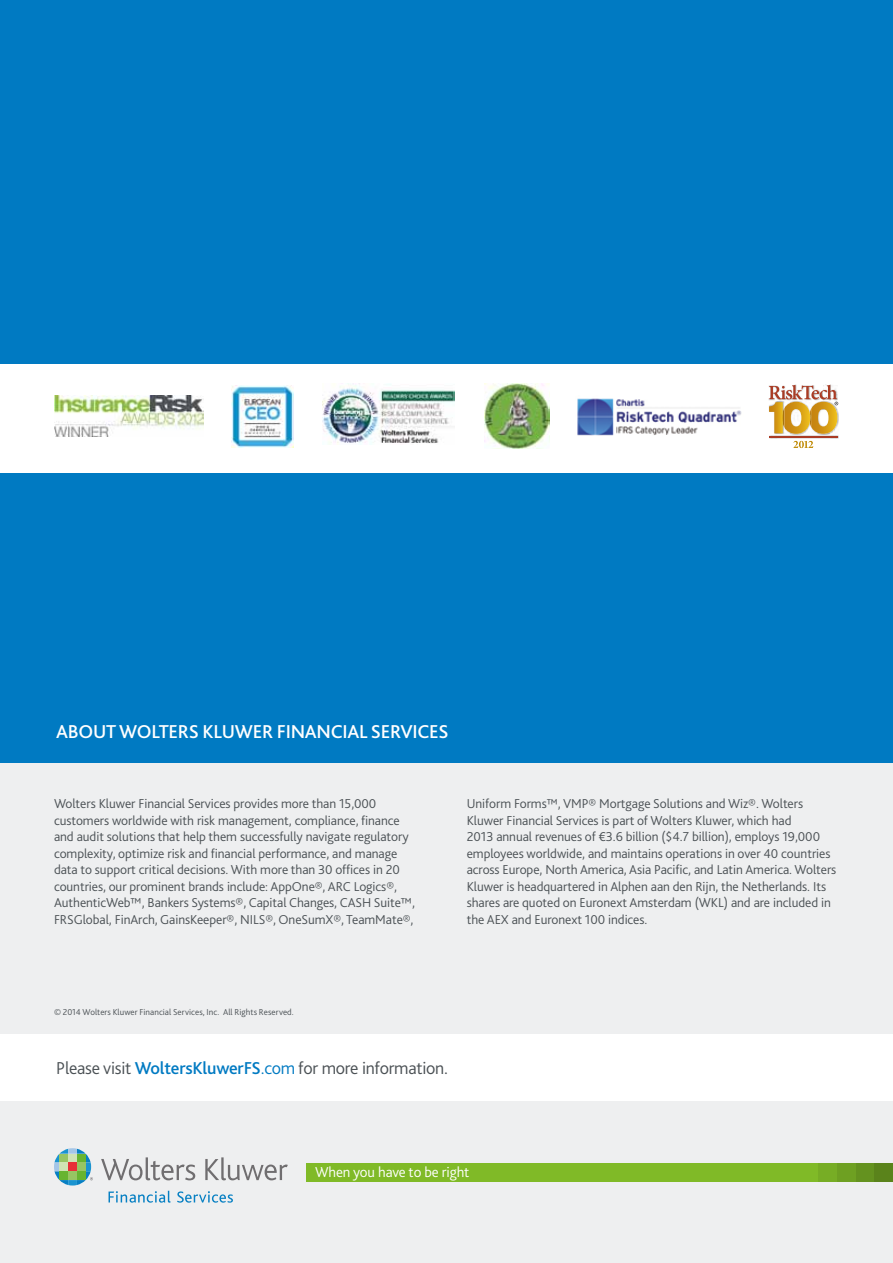
<style>
.page{position:relative;width:893px;height:1263px;background:#fff}
.page>*{position:absolute;margin:0;border:0;box-sizing:border-box;transform-origin:0 0}
.t1{font:500 19.5px "Bliss 2";letter-spacing:-.015em;color:#fff}
.t2{font:300 18px "Bliss 2";letter-spacing:-.015em;color:#4a5054}
.t3{font:300 15px "Bliss 2";letter-spacing:-.01em;color:#fff}
.t4{font:300 13.5px/16.5px "Bliss 2";letter-spacing:-.005em;color:#4a5054}
.t5{font:300 9px "Bliss 2";letter-spacing:.005em;color:#4a5054}
.s1{font-weight:500;color:#007ac2}
.s2{color:#007ac2}
</style>
<div class="page">
<div style="left:0;top:0;width:893px;height:763px;background:#007ac2"></div>
<div style="left:0;top:364px;width:893px;height:108px;background:#fff"></div>
<div style="left:0;top:763px;width:893px;height:270px;background:#eeeff0"></div>
<div style="left:0;top:1101px;width:893px;height:162px;background:#eeeff0"></div>
<div style="left:306px;top:1163px;width:587px;height:19px;background:#80ba27"></div>
<div style="left:818px;top:1163px;width:19px;height:19px;background:#77ad25"></div>
<div style="left:837px;top:1163px;width:19px;height:19px;background:#6ea022"></div>
<div style="left:856px;top:1163px;width:18px;height:19px;background:#64921f"></div>
<div style="left:874px;top:1163px;width:19px;height:19px;background:#5a831b"></div>
<svg style="left:101px;top:1157px;width:94px;height:23px"></svg>
<svg style="left:205px;top:1157px;width:83px;height:23px"></svg>
<svg style="left:109px;top:1191px;width:62px;height:12px"></svg>
<svg style="left:177px;top:1191px;width:56px;height:12px"></svg>
<svg style="left:54px;top:1148px;width:39px;height:37px"></svg>
<img style="left:577px;top:398px;width:165px;height:38px">
<img style="left:485px;top:384px;width:65px;height:65px">
<img style="left:323px;top:383px;width:131px;height:62px">
<img style="left:232px;top:385px;width:62px;height:62px">
<img style="left:54px;top:396px;width:149px;height:41px">
<img style="left:838px;top:412px;width:1px;height:12px">
<hr style="left:769px;top:436px;width:68px;height:2px;background:#aa3c25">
<svg style="left:769px;top:385px;width:69px;height:50px"></svg>
<svg style="left:793px;top:441px;width:20px;height:7px"></svg>
<h1 class="t1" style="left:56px;top:719px;width:25px">ABOU</h1>
<h1 class="t1" style="left:106px;top:719px;width:73px">T WO LTERS</h1>
<h1 class="t1" style="left:203px;top:719px;width:33px">KLUWER</h1>
<h1 class="t1" style="left:277px;top:719px;width:115px">FI NANCIAL SERVICES</h1>
<p class="t4" style="left:54px;top:795px;width:362px">Wolters Kluwer Financial Services provides more than 15,000 customers worldwide with risk management, compliance, finance and audit solutions that help them successfully navigate regulatory complexity, optimize risk and financial performance, and manage data to support critical decisions. With more than 30 offices in 20 countries, our prominent brands include: AppOne®, ARC Logics®, AuthenticWeb™, Bankers Systems®, Capital Changes, CASH Suite™, FRSGlobal, FinArch, GainsKeeper®, NILS®, OneSumX®, TeamMate®,</p>
<p class="t4" style="left:467px;top:795px;width:371px">Uniform Forms™, VMP® Mortgage Solutions and Wiz®. Wolters Kluwer Financial Services is part of Wolters Kluwer, which had<br>2013 annual revenues of €3.6 billion ($4.7 billion), employs 19,000 employees worldwide, and maintains operations in over 40 countries across Europe, North America, Asia Pacific, and Latin America. Wolters Kluwer is headquartered in Alphen aan den Rijn, the Netherlands. Its shares are quoted on Euronext Amsterdam (WKL) and are included in the AEX and Euronext 100 indices.</p>
<p class="t5" style="left:54px;top:1006px;width:241px">© 2014 Wolters Kluwer Financial Services, Inc. All Rights Reserved.</p>
<h2 class="t2" style="left:56px;top:1056px;width:393px">Please visit <span class="s1">WOLTERSKLUWERFS</span><span class="s2">.com</span> for more information.</h2>
<p class="t3" style="left:315px;top:1163px;width:156px">When you have to be right</p>
</div>
